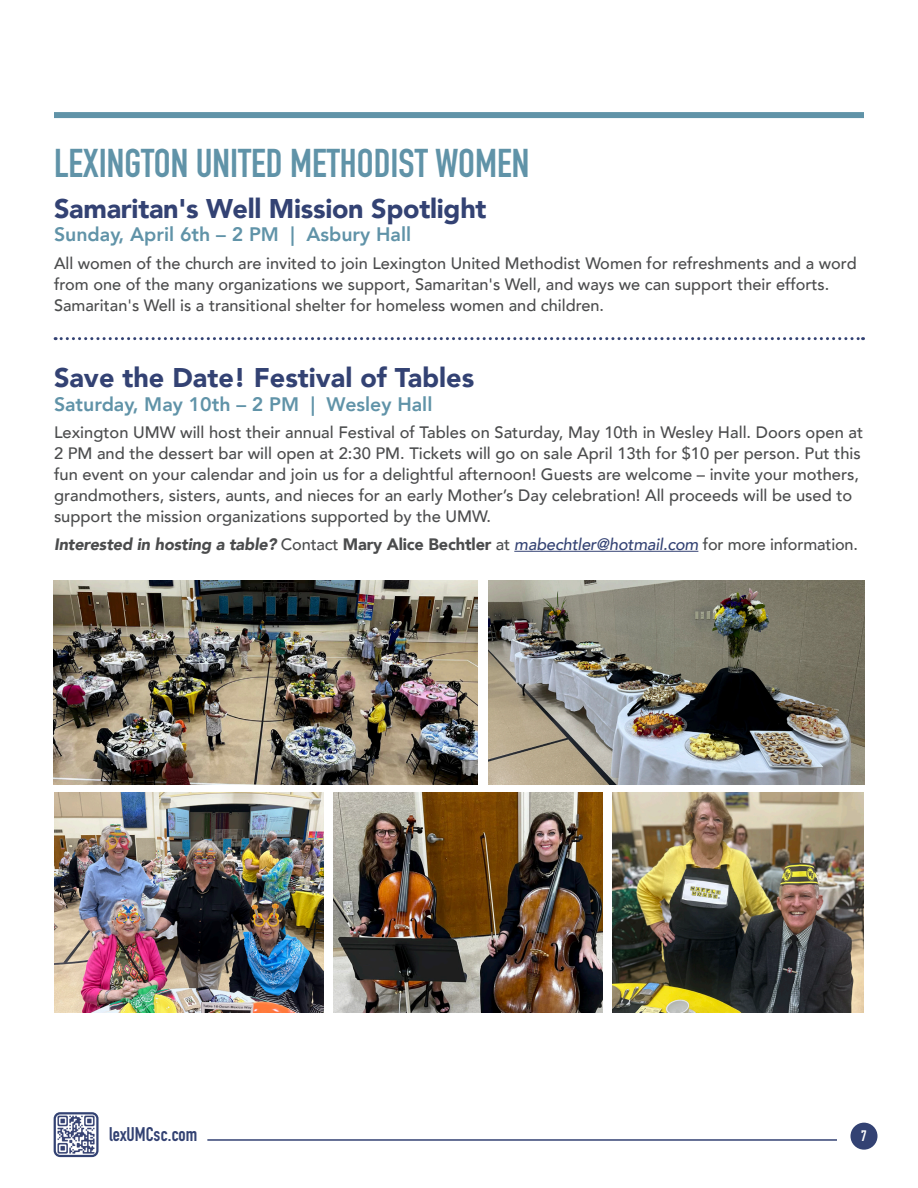
<style>
.page{position:relative;width:918px;height:1188px;background:#fff}
.page>*{position:absolute;margin:0;border:0;box-sizing:border-box;transform-origin:0 0}
.t1{font:700 39.6px "DIN Condensed";color:#6093a8}
.t2{font:900 27px "Avenir";letter-spacing:-.01em;color:#334273}
.t3{font:800 19.5px "Avenir";color:#6093a8}
.t4{font:700 19.5px "DIN Condensed";color:#334273}
.t5{font:500 16.5px/21px "Avenir";color:#4b4c4d}
.t6{font:700 15px "DIN Condensed";color:#fff}
.s1{font-weight:900;font-style:italic}
.s2{font-weight:900}
.s3{font-style:italic;color:#334273}
</style>
<div class="page">
<div style="left:850px;top:1123px;width:28px;height:27px;background:#334273;border-radius:50%"></div>
<hr style="left:207px;top:1139px;width:630px;height:2px;background:#334273">
<img style="left:57px;top:1115px;width:39px;height:39px">
<div style="left:54px;top:1112px;width:45px;height:45px;border:2px solid #334273;border-radius:5px"></div>
<div style="left:54px;top:112px;width:810px;height:6px;background:#6093a8"></div>
<svg style="left:55px;top:337px;width:809px;height:3px"></svg>
<hr style="left:514px;top:551px;width:184px;height:1px;background:#334273">
<img style="left:333px;top:792px;width:270px;height:220px">
<img style="left:612px;top:792px;width:252px;height:220px">
<img style="left:54px;top:792px;width:269px;height:220px">
<img style="left:488px;top:581px;width:377px;height:203px">
<img style="left:53px;top:581px;width:424px;height:203px">
<p class="t1" style="left:54px;top:137px;width:477px">LEXINGTON UNITED METHODIST WOMEN</p>
<p class="t2" style="left:54px;top:185px;width:434px">Samaritan's Well Mission Spotlight</p>
<p class="t3" style="left:54px;top:219px;width:359px">Sunday, April 6th – 2 PM | Asbury Hall</p>
<p class="t5" style="left:54px;top:252px;width:804px">All women of the church are invited to join Lexington United Methodist Women for refreshments and a word from one of the many organizations we support, Samaritan's Well, and ways we can support their efforts.<br>Samaritan's Well is a transitional shelter for homeless women and children.</p>
<p class="t2" style="left:54px;top:355px;width:422px">Save the Date! Festival of Tables</p>
<p class="t3" style="left:54px;top:389px;width:380px">Saturday, May 10th – 2 PM | Wesley Hall</p>
<p class="t5" style="left:54px;top:421px;width:811px">Lexington UMW will host their annual Festival of Tables on Saturday, May 10th in Wesley Hall. Doors open at 2 PM and the dessert bar will open at 2:30 PM. Tickets will go on sale April 13th for $10 per person. Put this fun event on your calendar and join us for a delightful afternoon! Guests are welcome – invite your mothers, grandmothers, sisters, aunts, and nieces for an early Mother’s Day celebration! All proceeds will be used to support the mission organizations supported by the UMW.</p>
<p class="t5" style="left:54px;top:533px;width:806px"><span class="s1">Interested in hosting a table?</span> Contact <span class="s2">Mary Alice Bechtler</span> at <span class="s3">mabechtler@hotmail.com</span> for more information.</p>
<p class="t4" style="left:109px;top:1121px;width:90px">lexUMCsc.com</p>
<p class="t6" style="left:861px;top:1126px;width:7px">7</p>
</div>
